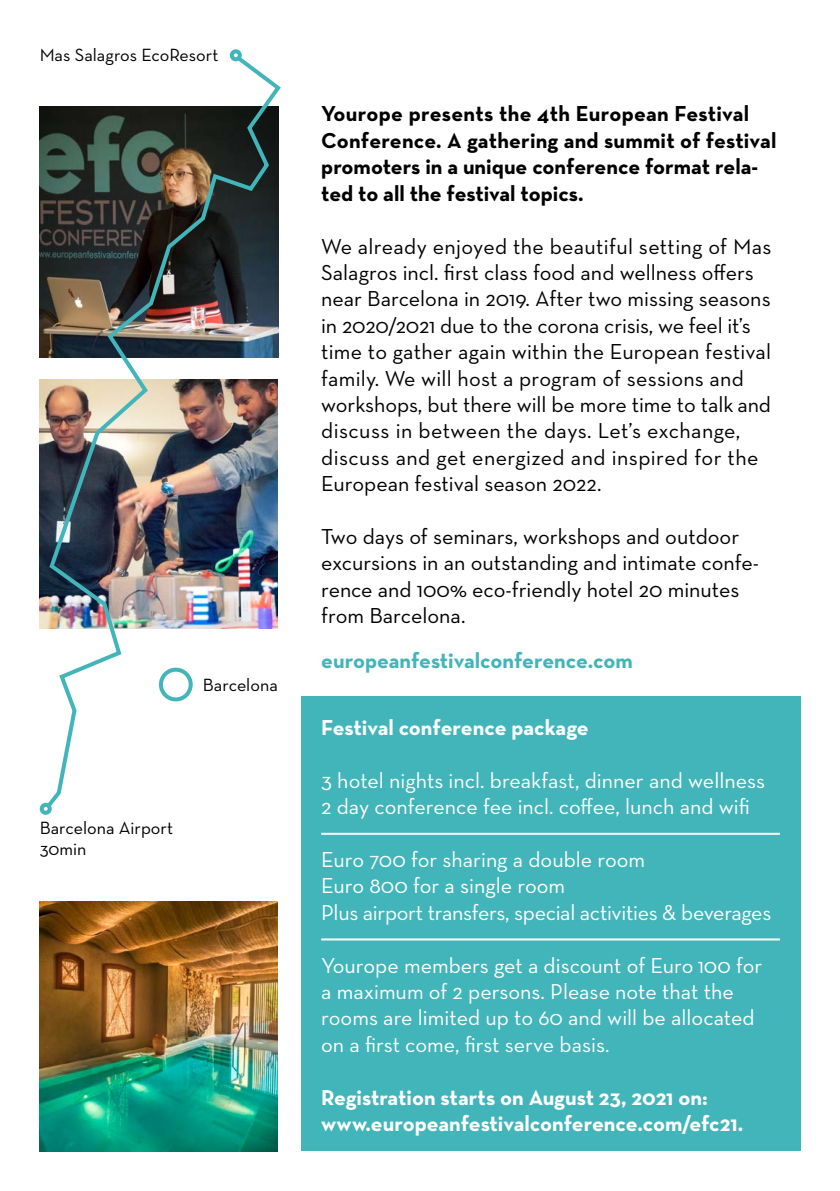
<style>
.page{position:relative;width:840px;height:1191px;background:#fff}
.page>*{position:absolute;margin:0;border:0;box-sizing:border-box;transform-origin:0 0}
.t1{font:22px/26.4px "Neutra Text";color:#000}
.t2{font:22px/26.4px "Neutra Text";color:#fff}
.t3{font:700 22px/26.4px "Neutra Text";color:#000}
.t4{font:700 22px/26.4px "Neutra Text";color:#fff}
.t5{font:700 22px "Neutra Text";letter-spacing:-.005em;color:#42b5ba}
.t6{font:18px/21.6px "Neutra Text";color:#000}
</style>
<div class="page">
<img style="left:40px;top:901px;width:238px;height:250px">
<div style="left:300px;top:696px;width:499px;height:455px;background:#42b5ba"></div>
<img style="left:40px;top:52px;width:241px;height:763px">
<div style="left:232px;top:51px;width:8px;height:8px;background:#fff;border-radius:50%"></div>
<div style="left:230px;top:49px;width:12px;height:12px;border:4px solid #42b5ba;border-radius:50%"></div>
<div style="left:42px;top:805px;width:8px;height:8px;background:#fff;border-radius:50%"></div>
<div style="left:40px;top:803px;width:12px;height:12px;border:4px solid #42b5ba;border-radius:50%"></div>
<hr style="left:321px;top:833px;width:458px;height:2px;background:#fff">
<hr style="left:321px;top:938px;width:458px;height:2px;background:#fff">
<p class="t6" style="left:40px;top:44px;width:180px">Mas Salagros EcoResort</p>
<p class="t6" style="left:203px;top:673px;width:76px">Barcelona</p>
<p class="t6" style="left:40px;top:816px;width:135px">Barcelona Airport<br>30min</p>
<p class="t3" style="left:321px;top:100px;width:456px">Yourope presents the 4th European Festival Conference. A gathering and summit of festival promoters in a unique conference format rela&shy;ted to all the festival topics.</p>
<p class="t1" style="left:321px;top:232px;width:451px">We already enjoyed the beautiful setting of Mas Salagros incl. first class food and wellness offers near Barcelona in 2019. After two missing seasons in 2020/2021 due to the corona crisis, we feel it’s time to gather again within the European festival family. We will host a program of sessions and workshops, but there will be more time to talk and discuss in between the days. Let’s exchange, discuss and get energized and inspired for the European festival season 2022.</p>
<p class="t1" style="left:321px;top:523px;width:439px">Two days of seminars, workshops and outdoor excursions in an outstanding and intimate confe&shy;rence and 100% eco-friendly hotel 20 minutes from Barcelona.</p>
<p class="t5" style="left:321px;top:646px;width:313px">europeanfestivalconference.com</p>
<p class="t4" style="left:321px;top:713px;width:269px">Festival conference package</p>
<p class="t2" style="left:321px;top:766px;width:445px">3 hotel nights incl. breakfast, dinner and wellness<br>2 day conference fee incl. coffee, lunch and wifi</p>
<p class="t2" style="left:321px;top:846px;width:451px">Euro 700 for sharing a double room<br>Euro 800 for a single room<br>Plus airport transfers, special activities &amp; beverages</p>
<p class="t2" style="left:321px;top:951px;width:442px">Yourope members get a discount of Euro 100 for a maximum of 2 persons. Please note that the rooms are limited up to 60 and will be allocated on a first come, first serve basis.</p>
<p class="t4" style="left:321px;top:1083px;width:423px">Registration starts on August 23, 2021 on: www.europeanfestivalconference.com/efc21.</p>
</div>
